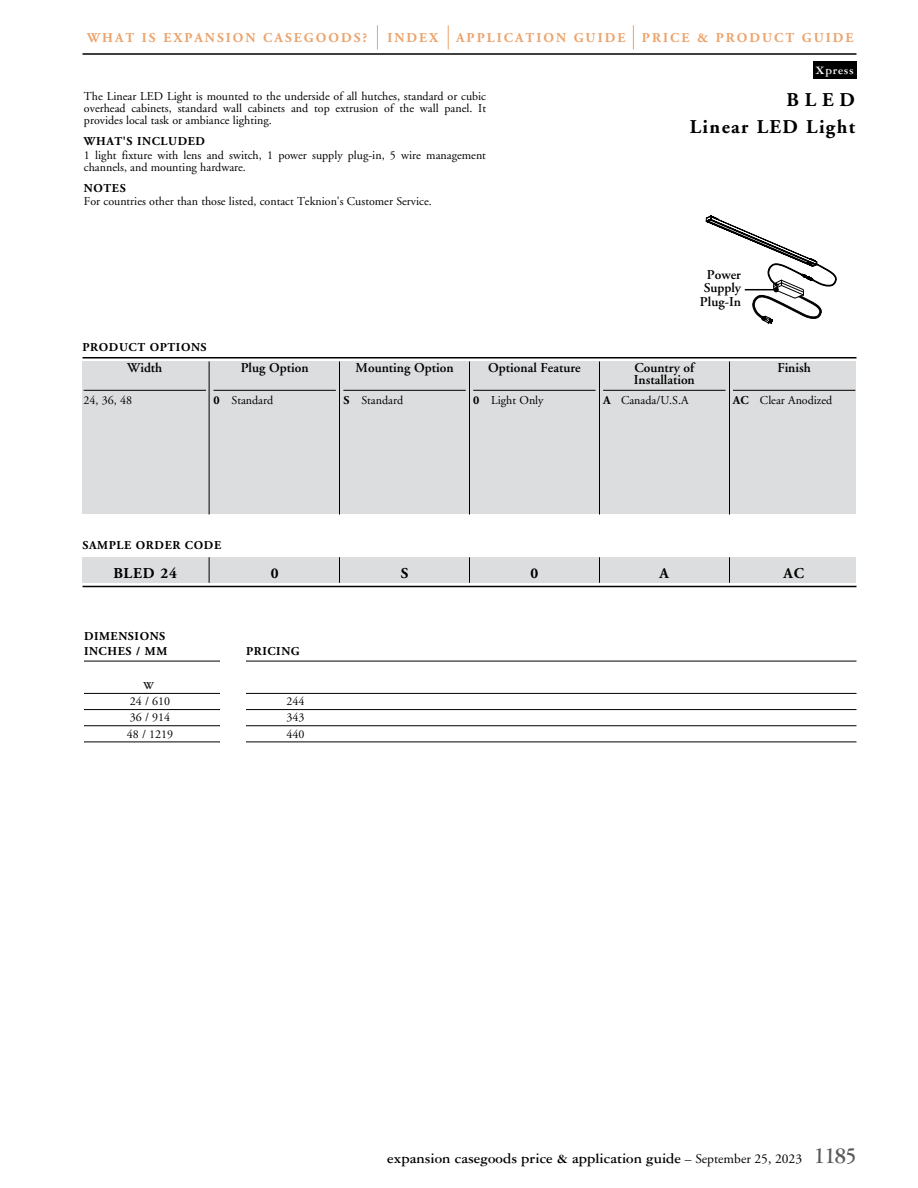
<style>
.page{position:relative;width:918px;height:1188px;background:#fff}
.page>*{position:absolute;margin:0;border:0;box-sizing:border-box;transform-origin:0 0}
.t1{font:700 19.5px/27px "Adobe Garamond";letter-spacing:.07em;color:#000;text-align:right}
.t2{font:700 15px "Garamond Three";color:#000}
.t3{font:700 15px "Adobe Garamond";letter-spacing:.05em;color:#000}
.t4{font:600 13.5px/13.5px "Adobe Garamond";color:#000}
.t5{font:700 13.5px "Adobe Garamond";letter-spacing:.15em;color:#eca36c}
.t6{font:12px/12px "Adobe Garamond";color:#000;text-align:justify}
.t7{font:700 12px/15px "Adobe Garamond";letter-spacing:.05em;color:#000}
.t8{font:700 12px "Garamond Three";letter-spacing:.05em;color:#fff}
.t9{font:600 10.5px "Adobe Garamond";color:#000}
.s1{font-weight:700}
.s2{font-weight:400;font-size:13.5px}
.s3{font-family:"Adobe Garamond";font-weight:400;font-size:13.5px}
.s4{font-size:24px;color:#58595b}
</style>
<div class="page">
<hr style="left:82px;top:53px;width:774px;height:2px;background:#000">
<svg style="left:633px;top:25px;width:1px;height:24px"></svg>
<svg style="left:377px;top:25px;width:1px;height:24px"></svg>
<svg style="left:448px;top:25px;width:1px;height:24px"></svg>
<div style="left:813px;top:62px;width:43px;height:17px;background:#000"></div>
<div style="left:82px;top:362px;width:774px;height:152px;background:#dcddde"></div>
<hr style="left:84px;top:390px;width:122px;height:1px;background:#000">
<hr style="left:213px;top:390px;width:123px;height:1px;background:#000">
<hr style="left:343px;top:390px;width:123px;height:1px;background:#000">
<hr style="left:473px;top:390px;width:123px;height:1px;background:#000">
<hr style="left:603px;top:390px;width:122px;height:1px;background:#000">
<hr style="left:733px;top:390px;width:122px;height:1px;background:#000">
<hr style="left:82px;top:357px;width:774px;height:1px;background:#000">
<hr style="left:209px;top:361px;width:1px;height:153px;background:#000">
<hr style="left:339px;top:362px;width:1px;height:153px;background:#000">
<hr style="left:599px;top:362px;width:1px;height:153px;background:#000">
<hr style="left:469px;top:362px;width:1px;height:152px;background:#000">
<hr style="left:82px;top:586px;width:774px;height:1px;background:#000">
<div style="left:82px;top:557px;width:774px;height:26px;background:#dcddde"></div>
<svg style="left:209px;top:557px;width:1px;height:26px"></svg>
<svg style="left:339px;top:557px;width:1px;height:26px"></svg>
<svg style="left:469px;top:557px;width:1px;height:26px"></svg>
<svg style="left:599px;top:557px;width:1px;height:26px"></svg>
<hr style="left:729px;top:362px;width:1px;height:153px;background:#000">
<svg style="left:729px;top:557px;width:1px;height:26px"></svg>
<svg style="left:706px;top:216px;width:131px;height:108px"></svg>
<hr style="left:84px;top:661px;width:772px;height:1px;background:#000">
<hr style="left:84px;top:693px;width:772px;height:1px;background:#000">
<hr style="left:84px;top:709px;width:772px;height:1px;background:#000">
<hr style="left:84px;top:725px;width:772px;height:1px;background:#000">
<hr style="left:84px;top:742px;width:772px;height:1px;background:#000">
<div style="left:220px;top:630px;width:26px;height:306px;background:#fff"></div>
<p class="t5" style="left:87px;top:31px;width:281px">WHAT IS EXPANSION CASEGOODS?</p>
<p class="t5" style="left:387px;top:31px;width:52px">INDEX</p>
<p class="t5" style="left:456px;top:31px;width:399px">APPLICATION GUIDE PRICE &amp; PRODUCT GUIDE</p>
<p class="t8" style="left:816px;top:64px;width:40px">Xpress</p>
<p class="t6" style="left:84px;top:91px;width:404px">The Linear LED Light is mounted to the underside of all hutches, standard or cubic overhead cabinets, standard wall cabinets and top extrusion of the wall panel. It provides local task or ambiance lighting.</p>
<p class="t7" style="left:84px;top:134px;width:123px">WHAT'S INCLUDED</p>
<p class="t6" style="left:84px;top:149px;width:403px">1 light fixture with lens and switch, 1 power supply plug-in, 5 wire management channels, and mounting hardware.</p>
<p class="t7" style="left:84px;top:181px;width:43px">NOTES</p>
<p class="t6" style="left:84px;top:196px;width:348px">For countries other than those listed, contact Teknion's Customer Service.</p>
<h1 class="t1" style="left:690px;top:86px;width:167px">BLED<br>Linear LED Light</h1>
<p class="t7" style="left:82px;top:340px;width:126px">PRODUCT OPTIONS</p>
<p class="t4" style="left:127px;top:362px;width:36px">Width</p>
<p class="t6" style="left:84px;top:395px;width:50px">24, 36, 48</p>
<p class="t4" style="left:241px;top:362px;width:69px">Plug Option</p>
<p class="t6" style="left:213px;top:395px;width:61px"><span class="s1">0</span> Standard</p>
<p class="t4" style="left:356px;top:362px;width:99px">Mounting Option</p>
<p class="t6" style="left:343px;top:395px;width:61px"><span class="s1">S</span> Standard</p>
<p class="t4" style="left:488px;top:362px;width:94px">Optional Feature</p>
<p class="t6" style="left:473px;top:395px;width:72px"><span class="s1">0</span> Light Only</p>
<p class="t4" style="left:700px;top:268px;width:42px;text-align:center">Power<br>Supply<br>Plug-In</p>
<p class="t4" style="left:634px;top:362px;width:63px;line-height:12px">Country of<br>Installation</p>
<p class="t6" style="left:603px;top:395px;width:87px"><span class="s1">A</span> Canada/U.S.A</p>
<p class="t4" style="left:778px;top:362px;width:35px">Finish</p>
<p class="t6" style="left:733px;top:395px;width:101px"><span class="s1">AC</span> Clear Anodized</p>
<p class="t7" style="left:82px;top:538px;width:140px">SAMPLE ORDER CODE</p>
<p class="t3" style="left:113px;top:565px;width:65px">BLED 24</p>
<p class="t3" style="left:271px;top:565px;width:9px">0</p>
<p class="t3" style="left:401px;top:565px;width:9px">S</p>
<p class="t3" style="left:530px;top:565px;width:9px">0</p>
<p class="t3" style="left:659px;top:565px;width:11px">A</p>
<p class="t3" style="left:784px;top:565px;width:22px">AC</p>
<p class="t7" style="left:84px;top:629px;width:85px">DIMENSIONS<br>INCHES / MM</p>
<p class="t7" style="left:246px;top:644px;width:55px">PRICING</p>
<p class="t9" style="left:144px;top:680px;width:12px">W</p>
<p class="t6" style="left:130px;top:696px;width:42px">24 / 610</p>
<p class="t6" style="left:287px;top:696px;width:19px">244</p>
<p class="t6" style="left:130px;top:712px;width:42px">36 / 914</p>
<p class="t6" style="left:287px;top:712px;width:19px">343</p>
<p class="t6" style="left:127px;top:728px;width:48px">48 / 1219</p>
<p class="t6" style="left:287px;top:728px;width:19px">440</p>
<p class="t2" style="left:387px;top:1150px;width:471px">expansion casegoods price &amp; application guide <span class="s2">–</span> <span class="s3">September 25, 2023</span> <span class="s4">1185</span></p>
</div>
